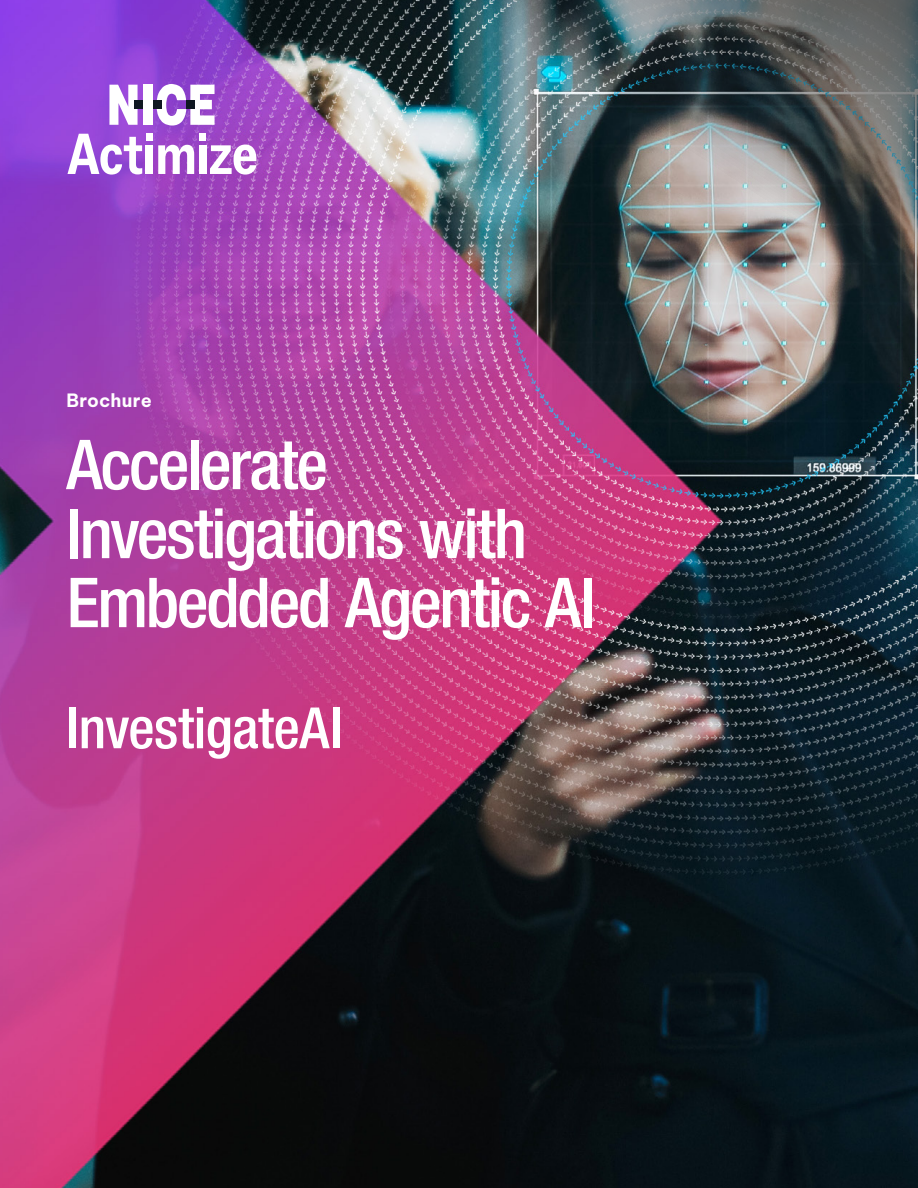
<style>
.page{position:relative;width:918px;height:1188px;background:#fff}
.page>*{position:absolute;margin:0;border:0;box-sizing:border-box;transform-origin:0 0}
.t1{font:500 condensed 69px/69px "Helvetica Neue LT Pro";letter-spacing:-.03em;color:#fff}
.t2{font:500 condensed 57px "Helvetica Neue LT Pro";letter-spacing:-.01em;color:#fff}
.t3{font:700 18px "Be Vietnam Pro";letter-spacing:.01em;color:#fff}
</style>
<div class="page">
<img style="left:0;top:0;width:918px;height:1188px">
<svg style="left:67px;top:134px;width:41px;height:41px"></svg>
<img style="left:108px;top:0;width:810px;height:662px">
<p class="t3" style="left:67px;top:385px;width:87px">Brochure</p>
<p class="t1" style="left:67px;top:429px;width:531px">Accelerate<br>Investigations with<br>Embedded Agentic AI</p>
<p class="t2" style="left:67px;top:694px;width:277px">InvestigateAI</p>
</div>
